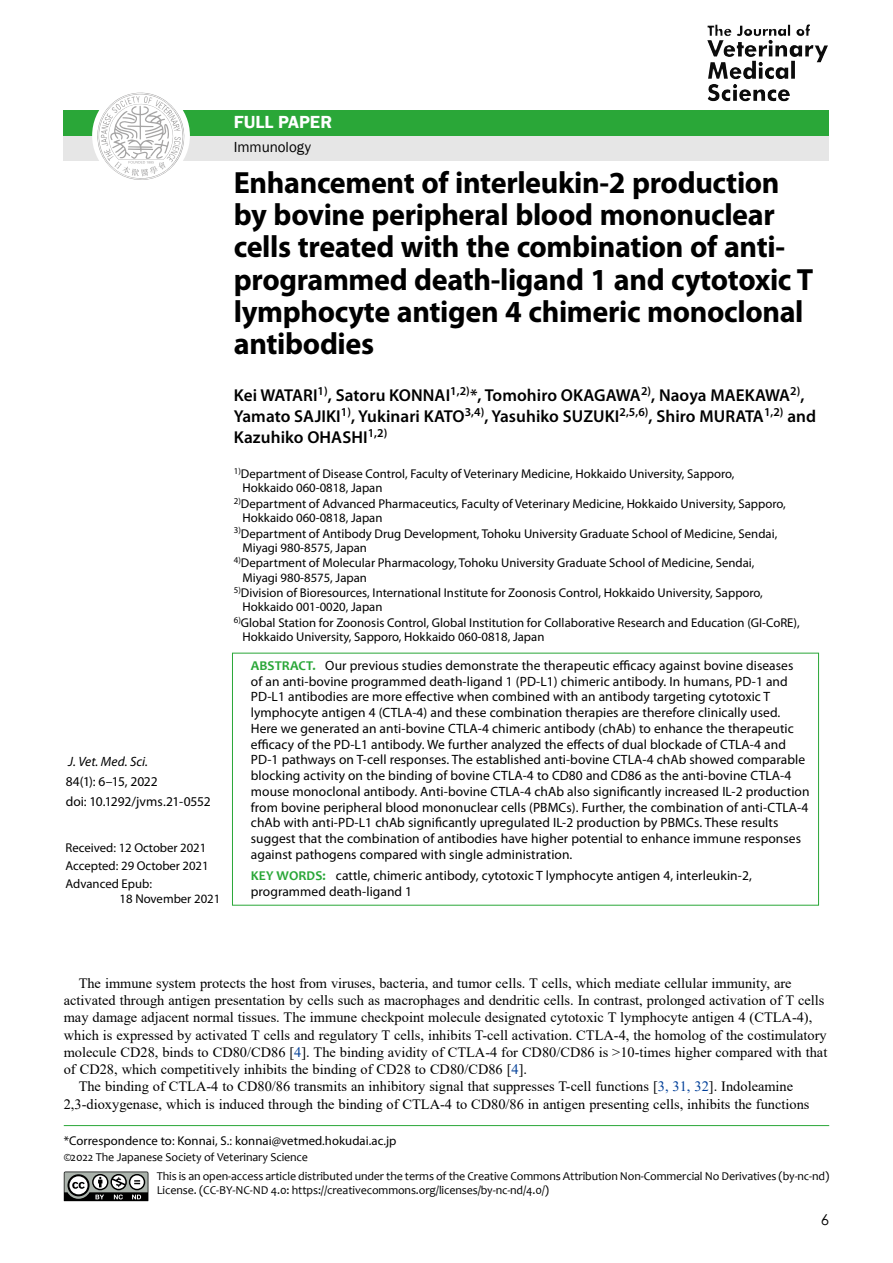
<style>
.page{position:relative;width:893px;height:1263px;background:#fff}
.page>*{position:absolute;margin:0;border:0;box-sizing:border-box;transform-origin:0 0}
.t1{font:700 30.75px/32.2px "Myriad Pro";letter-spacing:-.01em;color:#000}
.t2{font:600 18px "Franklin Gothic";color:#fff}
.t3{font:600 17.25px/21px "Myriad Pro";letter-spacing:.005em;color:#000}
.t4{font:15px "Franklin Gothic";color:#000}
.t5{font:15px "Century Gothic";color:#000}
.t6{font:14.25px "Times New Roman";color:#000}
.t7{font:13.5px/15.8px "Myriad Pro";letter-spacing:.005em;color:#000}
.t8{font:italic 13.5px "Myriad Pro";color:#000}
.t9{font:12.75px/14.2px "Myriad Pro";color:#000}
.t10{font:12px/20px "Candara";letter-spacing:-.01em;color:#000}
.s1{font-family:"Candara";font-weight:700;color:#2aa738}
.s2{color:#003f98}
</style>
<div class="page">
<hr style="left:64px;top:1125px;width:765px;height:1px;background:#2aa738">
<div style="left:64px;top:136px;width:765px;height:25px;background:#e6e6e6"></div>
<div style="left:64px;top:111px;width:765px;height:25px;background:#2aa738"></div>
<div style="left:92px;top:87px;width:98px;height:97px;background:#fff;border-radius:50%"></div>
<svg style="left:94px;top:92px;width:93px;height:88px"></svg>
<img style="left:707px;top:24px;width:106px;height:33px">
<div style="left:232px;top:653px;width:587px;height:252px;border:1px solid #2aa738"></div>
<svg style="left:64px;top:1171px;width:84px;height:30px"></svg>
<p class="t8" style="left:68px;top:753px;width:81px">J. Vet. Med. Sci.</p>
<p class="t7" style="left:66px;top:771px;width:146px;line-height:20px">84(1): 6–15, 2022<br>doi: 10.1292/jvms.21-0552</p>
<p class="t9" style="left:66px;top:838px;width:145px;line-height:17.9px">Received: 12 October 2021<br>Accepted: 29 October 2021<br>Advanced Epub:</p>
<p class="t9" style="left:120px;top:892px;width:102px">18 November 2021</p>
<h2 class="t2" style="left:234px;top:111px;width:100px">FULL PAPER</h2>
<p class="t4" style="left:234px;top:138px;width:79px">Immunology</p>
<h1 class="t1" style="left:234px;top:165px;width:581px">Enhancement of interleukin-2 production by bovine peripheral blood mononuclear cells treated with the combination of anti&shy;programmed death-ligand 1 and cytotoxic T lymphocyte antigen 4 chimeric monoclonal antibodies</h1>
<p class="t3" style="left:234px;top:384px;width:584px">Kei WATARI<sup>1)</sup>, Satoru KONNAI<sup>1,2)</sup>*, Tomohiro OKAGAWA<sup>2)</sup>, Naoya MAEKAWA<sup>2)</sup>,<br>Yamato SAJIKI<sup>1)</sup>, Yukinari KATO<sup>3,4)</sup>, Yasuhiko SUZUKI<sup>2,5,6)</sup>, Shiro MURATA<sup>1,2)</sup> and<br>Kazuhiko OHASHI<sup>1,2)</sup></p>
<p class="t9" style="left:242px;top:466px;width:494px;text-indent:-9px"><sup>1)</sup>Department of Disease Control, Faculty of Veterinary Medicine, Hokkaido University, Sapporo,<br>Hokkaido 060-0818, Japan</p>
<p class="t9" style="left:242px;top:496px;width:545px;text-indent:-9px"><sup>2)</sup>Department of Advanced Pharmaceutics, Faculty of Veterinary Medicine, Hokkaido University, Sapporo,<br>Hokkaido 060-0818, Japan</p>
<p class="t9" style="left:242px;top:526px;width:536px;text-indent:-9px"><sup>3)</sup>Department of Antibody Drug Development, Tohoku University Graduate School of Medicine, Sendai,<br>Miyagi 980-8575, Japan</p>
<p class="t9" style="left:242px;top:556px;width:514px;text-indent:-9px"><sup>4)</sup>Department of Molecular Pharmacology, Tohoku University Graduate School of Medicine, Sendai,<br>Miyagi 980-8575, Japan</p>
<p class="t9" style="left:242px;top:586px;width:522px;text-indent:-9px"><sup>5)</sup>Division of Bioresources, International Institute for Zoonosis Control, Hokkaido University, Sapporo,<br>Hokkaido 001-0020, Japan</p>
<p class="t9" style="left:242px;top:615px;width:559px;text-indent:-9px"><sup>6)</sup>Global Station for Zoonosis Control, Global Institution for Collaborative Research and Education (GI-CoRE),<br>Hokkaido University, Sapporo, Hokkaido 060-0818, Japan</p>
<p class="t7" style="left:251px;top:657px;width:560px"><span class="s1">ABSTRACT.</span> Our previous studies demonstrate the therapeutic efficacy against bovine diseases<br>of an anti-bovine programmed death-ligand 1 (PD-L1) chimeric antibody. In humans, PD-1 and PD-L1 antibodies are more effective when combined with an antibody targeting cytotoxic T lymphocyte antigen 4 (CTLA-4) and these combination therapies are therefore clinically used.<br>Here we generated an anti-bovine CTLA-4 chimeric antibody (chAb) to enhance the therapeutic efficacy of the PD-L1 antibody. We further analyzed the effects of dual blockade of CTLA-4 and PD-1 pathways on T-cell responses. The established anti-bovine CTLA-4 chAb showed comparable blocking activity on the binding of bovine CTLA-4 to CD80 and CD86 as the anti-bovine CTLA-4 mouse monoclonal antibody. Anti-bovine CTLA-4 chAb also significantly increased IL-2 production from bovine peripheral blood mononuclear cells (PBMCs). Further, the combination of anti-CTLA-4 chAb with anti-PD-L1 chAb significantly upregulated IL-2 production by PBMCs. These results suggest that the combination of antibodies have higher potential to enhance immune responses against pathogens compared with single administration.</p>
<p class="t7" style="left:251px;top:866px;width:502px;line-height:16.5px"><span class="s1">KEY WORDS:</span> cattle, chimeric antibody, cytotoxic T lymphocyte antigen 4, interleukin-2, programmed death-ligand 1</p>
<p class="t6" style="left:79px;top:973px;width:714px">The immune system protects the host from viruses, bacteria, and tumor cells. T cells, which mediate cellular immunity, are</p>
<p class="t6" style="left:64px;top:990px;width:762px">activated through antigen presentation by cells such as macrophages and dendritic cells. In contrast, prolonged activation of T cells</p>
<p class="t6" style="left:64px;top:1007px;width:750px">may damage adjacent normal tissues. The immune checkpoint molecule designated cytotoxic T lymphocyte antigen 4 (CTLA-4),</p>
<p class="t6" style="left:64px;top:1025px;width:764px">which is expressed by activated T cells and regulatory T cells, inhibits T-cell activation. CTLA-4, the homolog of the costimulatory</p>
<p class="t6" style="left:64px;top:1042px;width:765px">molecule CD28, binds to CD80/CD86 [<span class="s2">4</span>]. The binding avidity of CTLA-4 for CD80/CD86 is &gt;10-times higher compared with that</p>
<p class="t6" style="left:64px;top:1059px;width:465px">of CD28, which competitively inhibits the binding of CD28 to CD80/CD86 [<span class="s2">4</span>].</p>
<p class="t6" style="left:79px;top:1076px;width:716px">The binding of CTLA-4 to CD80/86 transmits an inhibitory signal that suppresses T-cell functions [<span class="s2">3, 31, 32</span>]. Indoleamine</p>
<p class="t6" style="left:64px;top:1094px;width:747px">2,3-dioxygenase, which is induced through the binding of CTLA-4 to CD80/86 in antigen presenting cells, inhibits the functions</p>
<p class="t9" style="left:64px;top:1133px;width:334px">*Correspondence to: Konnai, S.: konnai@vetmed.hokudai.ac.jp</p>
<p class="t10" style="left:157px;top:1146px;width:674px;text-indent:-93px">©2022 The Japanese Society of Veterinary Science<br>This is an open-access article distributed under the terms of the Creative Commons Attribution Non-Commercial No Derivatives (by-nc-nd)</p>
<p class="t10" style="left:157px;top:1180px;width:394px">License. (CC-BY-NC-ND 4.0: https://creativecommons.org/licenses/by-nc-nd/4.0/)</p>
<p class="t5" style="left:821px;top:1209px;width:10px">6</p>
</div>
